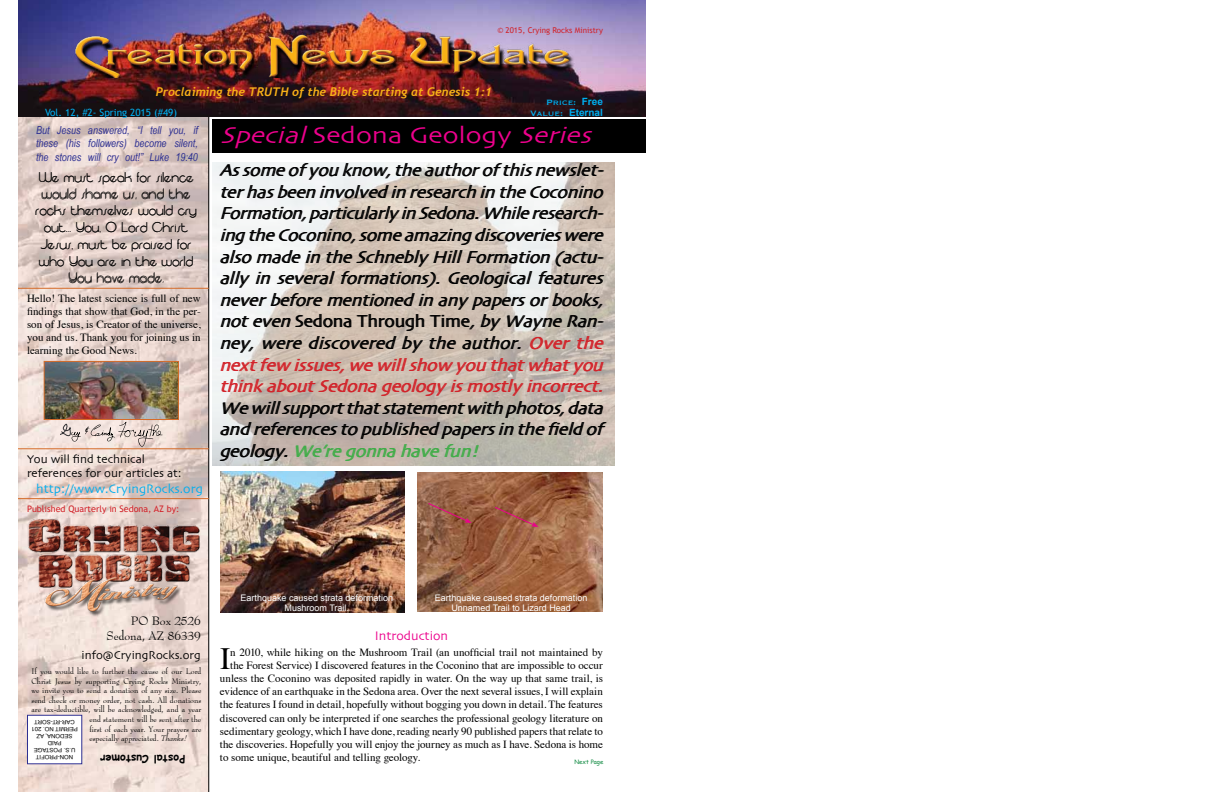
<style>
.page{position:relative;width:1224px;height:792px;background:#fff}
.page>*{position:absolute;margin:0;border:0;box-sizing:border-box;transform-origin:0 0}
.t1{font:31px "Times";color:#000}
.t2{font:italic 24px "Skia";color:#ec008c;scale:1.16 1}
.t3{font:italic 18px/21.6px "Skia";color:#000;text-align:justify}
.t4{font:14px/16.8px "Moonbeam";color:#000;text-align:center}
.t5{font:13px "Skia";color:#00aeef}
.t6{font:13px "Skia";color:#ec008c}
.t7{font:12px/14.4px "Skia";color:#000}
.t8{font:italic 700 12px "Trebuchet";color:#f9b218}
.t9{font:12px/14.4px "Bernhard Modern BT";color:#000;text-align:right}
.t10{font:11px/13.2px "Times";color:#000;text-align:justify}
.t11{font:italic 11px/13.2px "Arial Narrow";color:#2e3092;text-align:justify}
.t12{font:700 11px "Comic Sans MS";color:#000}
.t13{font:10px "Trebuchet MS";color:#00aeef}
.t14{font:700 10px "Arial";color:#00aeef}
.t15{font:10px "Copperplate";color:#00aeef}
.t16{font:9px/10.8px "Arial";color:#fff;text-align:center}
.t17{font:9px "Trebuchet MS";color:#d2232a}
.t18{font:8px "Bernhard Modern BT";color:#000}
.t19{font:8px "Trebuchet MS";color:#d2232a}
.t20{font:6px "Comic Sans MS";color:#148c45}
.t21{font:5.8px/7px "Arial";color:#000;text-align:center}
.s1{font-family:"Arial";font-weight:700}
.s2{font-family:"Copperplate";font-weight:400}
.s3{font-style:normal}
.s4{color:#d2232a}
.s5{color:#41ad49}
.s6{font-style:italic}
</style>
<div class="page">
<img style="left:212px;top:162px;width:403px;height:303px">
<div style="left:212px;top:120px;width:433px;height:33px;background:#000"></div>
<img style="left:18px;top:116px;width:190px;height:676px">
<hr style="left:208px;top:112px;width:1px;height:680px;background:#000">
<img style="left:18px;top:0;width:628px;height:116px">
<img style="left:54px;top:31px;width:540px;height:47px">
<img style="left:27px;top:517px;width:174px;height:100px">
<div style="left:28px;top:715px;width:54px;height:49px;background:#fff"></div>
<div style="left:27px;top:715px;width:55px;height:49px;border:1px solid #2e3092"></div>
<img style="left:46px;top:363px;width:131px;height:55px">
<div style="left:44px;top:361px;width:135px;height:59px;border:1px solid #d56c2a"></div>
<svg style="left:61px;top:422px;width:102px;height:26px;background:#dccdc7"></svg>
<hr style="left:18px;top:288px;width:191px;height:1px;background:#d56c2a">
<hr style="left:18px;top:448px;width:191px;height:1px;background:#d56c2a">
<hr style="left:18px;top:498px;width:191px;height:1px;background:#d56c2a">
<img style="left:220px;top:472px;width:185px;height:140px">
<img style="left:417px;top:472px;width:186px;height:140px">
<svg style="left:427px;top:502px;width:45px;height:21px"></svg>
<svg style="left:494px;top:506px;width:45px;height:21px"></svg>
<p class="t19" style="left:497px;top:25px;width:107px">© 2015, Crying Rocks Ministry</p>
<p class="t8" style="left:156px;top:85px;width:338px">Proclaiming the TRUTH of the Bible starting at Genesis 1:1</p>
<p class="t15" style="left:546px;top:96px;width:58px">Price: <span class="s1">Free</span></p>
<p class="t13" style="left:45px;top:107px;width:134px">Vol. 12, #2- Spring 2015 (#49)</p>
<p class="t14" style="left:530px;top:106px;width:74px"><span class="s2">Value:</span> Eternal</p>
<p class="t11" style="left:36px;top:124px;width:163px">But Jesus answered, “I tell you, if these (his followers) become silent, the stones will cry out!” Luke 19:40</p>
<p class="t4" style="left:36px;top:170px;width:163px">We must speak for silence would shame us, and the rocks themselves would cry out... You, O Lord Christ<br>Jesus, must be praised for who You are in the world<br>You have made.</p>
<p class="t4" style="left:66px;top:220px;width:3px">.</p>
<p class="t10" style="left:27px;top:290px;width:175px">Hello! The latest science is full of new findings that show that God, in the per&shy;son of Jesus, is Creator of the universe, you and us. Thank you for joining us in learning the Good News.</p>
<p class="t7" style="left:27px;top:452px;width:156px">You will find technical references for our articles at:</p>
<p class="t5" style="left:36px;top:480px;width:168px">http://www.CryingRocks.org</p>
<p class="t17" style="left:27px;top:504px;width:154px">Published Quarterly in Sedona, AZ by:</p>
<h2 class="t2" style="left:220px;top:121px;width:329px">Special<span class="s3">Sedona Geology</span> Series</h2>
<p class="t3" style="left:219px;top:161px;width:391px">Assomeofyouknow,theauthorofthisnewslet&shy;terhasbeeninvolvedinresearchintheCoconino Formation,particularlyinSedona.Whileresearch&shy;ingtheCoconino,someamazingdiscoverieswere alsomadeintheSchneblyHillFormation(actu&shy;allyinseveralformations).Geologicalfeatures neverbeforementionedinanypapersorbooks, noteven<span class="s3">Sedona Through Time</span>,byWayneRan&shy;ney,werediscoveredbytheauthor.<span class="s4">Overthe nextfew issues,wewillshow youthatwhatyou thinkaboutSedonageologyismostlyincorrect.</span></p>
<h3 class="t3" style="left:219px;top:398px;width:391px">Wewillsupportthatstatementwithphotos,data andreferencestopublishedpapersinthefieldof geology.<span class="s5">We’regonnahavefun!</span></h3>
<h3 class="t3" style="left:418px;top:290px;width:13px">i</h3>
<p class="t9" style="left:106px;top:614px;width:96px">PO Box 2526<br>Sedona, AZ 86339</p>
<p class="t7" style="left:82px;top:648px;width:121px">info@CryingRocks.org</p>
<p class="t18" style="left:32px;top:666px;width:171px">If you would like to further the cause of our Lord</p>
<p class="t18" style="left:32px;top:676px;width:171px">Christ Jesus by supporting Crying Rocks Ministry,</p>
<p class="t18" style="left:32px;top:685px;width:171px">we invite you to send a donation of any size. Please</p>
<p class="t18" style="left:32px;top:695px;width:171px">send check or money order, not cash. All donations</p>
<p class="t18" style="left:32px;top:704px;width:171px">are tax-deductible, will be acknowledged, and a year</p>
<p class="t18" style="left:89px;top:714px;width:113px">end statement will be sent after the</p>
<p class="t18" style="left:89px;top:724px;width:113px">first of each year. Your prayers are</p>
<p class="t18" style="left:89px;top:733px;width:99px">especially appreciated. <span class="s6">Thanks!</span></p>
<p class="t21" style="left:78px;top:760px;width:48px;rotate:-180deg">NON-PROFIT<br>U.S. POSTAGE<br>PAID<br>SEDONA, AZ<br>PERMIT NO. 201<br>CAR-RT-SORT</p>
<p class="t12" style="left:185px;top:768px;width:86px;rotate:-180deg">Postal Customer</p>
<p class="t16" style="left:241px;top:592px;width:154px">Earthquake caused strata deformation<br>Mushroom Trail.</p>
<p class="t16" style="left:435px;top:592px;width:154px">Earthquake caused strata deformation<br>Unnamed Trail to Lizard Head</p>
<p class="t6" style="left:375px;top:628px;width:75px">Introduction</p>
<h1 class="t1" style="left:220px;top:629px;width:12px">I</h1>
<p class="t10" style="left:230px;top:644px;width:374px">n 2010, while hiking on the Mushroom Trail (an unofficial trail not maintained by</p>
<p class="t10" style="left:230px;top:658px;width:374px">the Forest Service) I discovered features in the Coconino that are impossible to occur</p>
<p class="t10" style="left:220px;top:671px;width:384px">unless the Coconino was deposited rapidly in water. On the way up that same trail, is</p>
<p class="t10" style="left:220px;top:684px;width:384px">evidence of an earthquake in the Sedona area. Over the next several issues, I will explain</p>
<p class="t10" style="left:220px;top:697px;width:384px">the features I found in detail, hopefully without bogging you down in detail. The features</p>
<p class="t10" style="left:220px;top:710px;width:384px">discovered can only be interpreted if one searches the professional geology literature on</p>
<p class="t10" style="left:220px;top:724px;width:384px">sedimentary geology, which I have done, reading nearly 90 published papers that relate to</p>
<p class="t10" style="left:220px;top:737px;width:384px">the discoveries. Hopefully you will enjoy the journey as much as I have. Sedona is home</p>
<p class="t10" style="left:220px;top:750px;width:202px">to some unique, beautiful and telling geology.</p>
<p class="t20" style="left:574px;top:757px;width:30px">Next Page</p>
</div>
